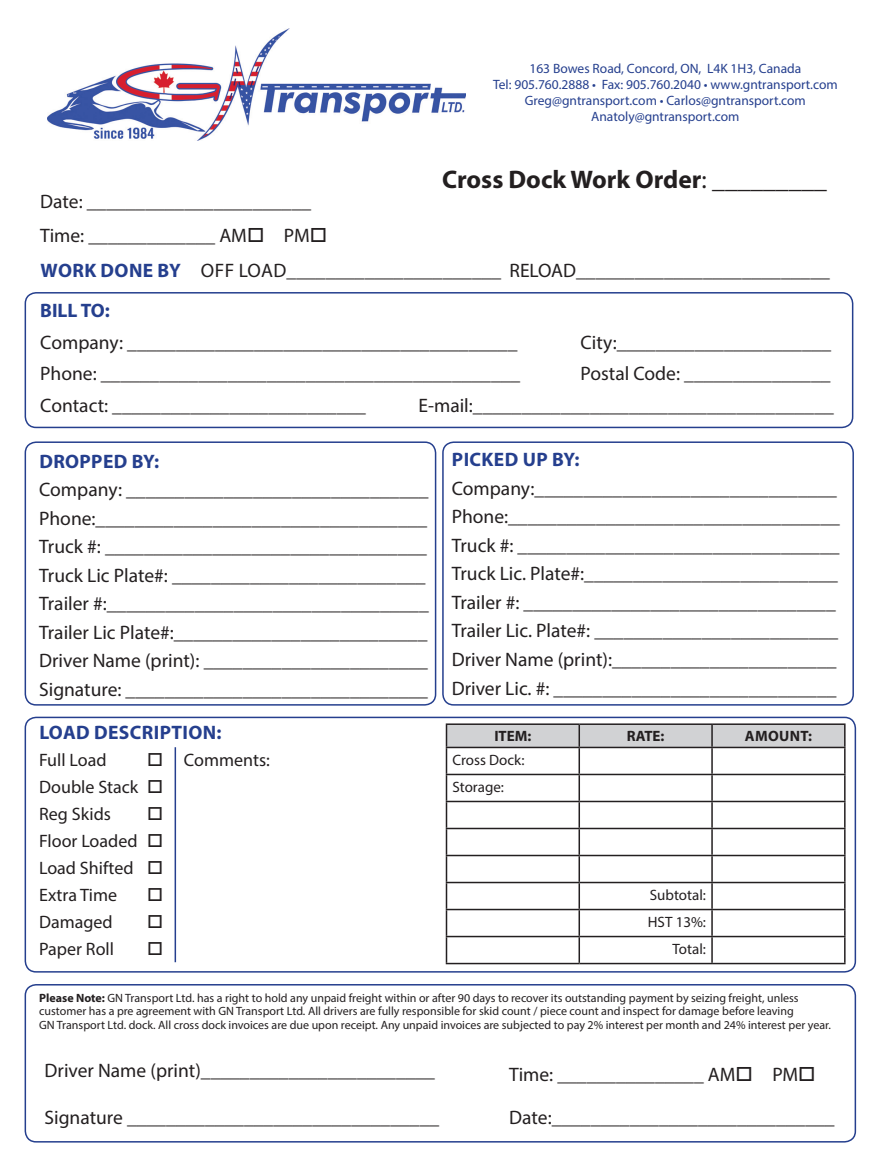
<style>
.page{position:relative;width:878px;height:1175px;background:#fff}
.page>*{position:absolute;margin:0;border:0;box-sizing:border-box;transform-origin:0 0}
.t1{font:700 25.5px "Myriad Pro";color:#231f20}
.t2{font:19.5px/28.5px "Myriad Pro";color:#231f20}
.t3{font:700 19.5px "Myriad Pro";letter-spacing:.02em;color:#253f8e}
.t4{font:18px/27px "Myriad Pro";color:#231f20}
.t5{font:15px/27px "Myriad Pro";color:#231f20}
.t6{font:700 15px "Myriad Pro";color:#231f20}
.t7{font:13.5px/16.2px "Myriad Pro";color:#253f8e;text-align:center}
.t8{font:12px/13.5px "Myriad Pro";color:#231f20}
.s1{font-weight:400}
.s2{font-weight:700;color:#253f8e}
.s3{font-weight:700}
</style>
<div class="page">
<div style="left:25px;top:984px;width:831px;height:158px;border:2px solid #253f8e;border-radius:11px"></div>
<div style="left:25px;top:292px;width:828px;height:136px;border:2px solid #253f8e;border-radius:11px"></div>
<div style="left:25px;top:441px;width:411px;height:264px;border:2px solid #253f8e;border-radius:11px"></div>
<div style="left:25px;top:716px;width:831px;height:256px;border:2px solid #253f8e;border-radius:11px"></div>
<div style="left:442px;top:441px;width:411px;height:264px;border:2px solid #253f8e;border-radius:11px"></div>
<hr style="left:174px;top:747px;width:2px;height:215px;background:#253f8e">
<img style="left:48px;top:28px;width:417px;height:112px">
<hr style="left:446px;top:723px;width:133px;height:2px;background:#231f20">
<hr style="left:579px;top:723px;width:133px;height:2px;background:#231f20">
<hr style="left:712px;top:723px;width:133px;height:2px;background:#231f20">
<svg style="left:446px;top:724px;width:399px;height:238px"></svg>
<hr style="left:446px;top:962px;width:133px;height:2px;background:#231f20">
<hr style="left:579px;top:962px;width:133px;height:2px;background:#231f20">
<hr style="left:712px;top:962px;width:133px;height:2px;background:#231f20">
<p class="t7" style="left:493px;top:60px;width:346px">163 Bowes Road, Concord, ON, L4K 1H3, Canada<br>Tel: 905.760.2888 • Fax: 905.760.2040 • www.gntransport.com Greg@gntransport.com • Carlos@gntransport.com Anatoly@gntransport.com</p>
<h1 class="t1" style="left:442px;top:163px;width:386px">CROSS DOCK WORK ORDER<span class="s1">:</span> _________</h1>
<p class="t2" style="left:40px;top:183px;width:288px;line-height:34.5px">Date: _______________________<br>Time: _____________ AM□ PM□<br><span class="s2">WORK DONE BY</span> Off Load</p>
<p class="t2" style="left:286px;top:255px;width:544px">______________________ RELOAD__________________________</p>
<p class="t3" style="left:40px;top:298px;width:71px">BILL TO:</p>
<p class="t2" style="left:40px;top:327px;width:478px">Company: ________________________________________</p>
<p class="t2" style="left:580px;top:327px;width:252px">City:______________________</p>
<p class="t2" style="left:40px;top:359px;width:481px">Phone: ___________________________________________</p>
<p class="t2" style="left:580px;top:359px;width:251px">Postal Code: _______________</p>
<p class="t2" style="left:40px;top:390px;width:327px">Contact: __________________________</p>
<p class="t2" style="left:418px;top:390px;width:417px">E-mail:_____________________________________</p>
<p class="t3" style="left:452px;top:447px;width:129px">PIOCKED UP BY:</p>
<p class="t2" style="left:451px;top:474px;width:389px">Company:_______________________________ Phone:__________________________________ Truck #: _________________________________ Truck Lic. Plate#:__________________________ Trailer #: ________________________________ Trailer Lic. Plate#: _________________________ Driver Name (print):_______________________ Driver Lic. #: _____________________________</p>
<p class="t3" style="left:39px;top:448px;width:121px">DROPPED BY:</p>
<p class="t2" style="left:39px;top:475px;width:391px">Company: _______________________________ Phone:__________________________________ Truck #: _________________________________ Truck Lic Plate#: __________________________ Trailer #:_________________________________ Trailer Lic Plate#:__________________________ Driver Name (print): _______________________ Signature: _______________________________</p>
<p class="t3" style="left:39px;top:719px;width:184px">LOAD DESCRIPTION:</p>
<p class="t4" style="left:39px;top:746px;width:69px">Full Load</p>
<p class="t4" style="left:39px;top:773px;width:126px">Double Stack □<br>Reg Skids</p>
<p class="t4" style="left:39px;top:827px;width:126px;text-align:justify">Floor Loaded □ Load Shifted □ Extra Time</p>
<p class="t4" style="left:39px;top:908px;width:75px">Damaged</p>
<p class="t4" style="left:39px;top:935px;width:76px">Paper Roll</p>
<p class="t6" style="left:494px;top:726px;width:39px">ITEM:</p>
<p class="t6" style="left:626px;top:726px;width:39px">RATE:</p>
<p class="t6" style="left:745px;top:726px;width:13px">AMO</p>
<p class="t6" style="left:779px;top:726px;width:34px">UNT:</p>
<p class="t5" style="left:452px;top:746px;width:73px">Cross Dock:<br>Storage:</p>
<p class="t5" style="left:647px;top:881px;width:60px;text-align:right">Subtotal:<br>HST 13%:<br>Total:</p>
<p class="t8" style="left:39px;top:990px;width:793px"><span class="s3">PLEASE NOTE:</span> GN Transport Ltd. has a right to hold any unpaid freight within or after 90 days to recover its outstanding payment by seizing freight, unless customer has a pre agreement with GN Transport Ltd. All drivers are fully responsible for skid count / piece count and inspect for damage before leaving<br>GN Transport Ltd. dock. All cross dock invoices are due upon receipt. Any unpaid invoices are subjected to pay 2% interest per month and 24% interest per year.</p>
<p class="t2" style="left:45px;top:1056px;width:392px">Driver Name (print)________________________</p>
<p class="t2" style="left:45px;top:1102px;width:396px">Signature ________________________________</p>
<p class="t2" style="left:509px;top:1059px;width:308px">Time: _______________ AM□ PM□</p>
<p class="t2" style="left:509px;top:1103px;width:327px">Date:_____________________________</p>
</div>
